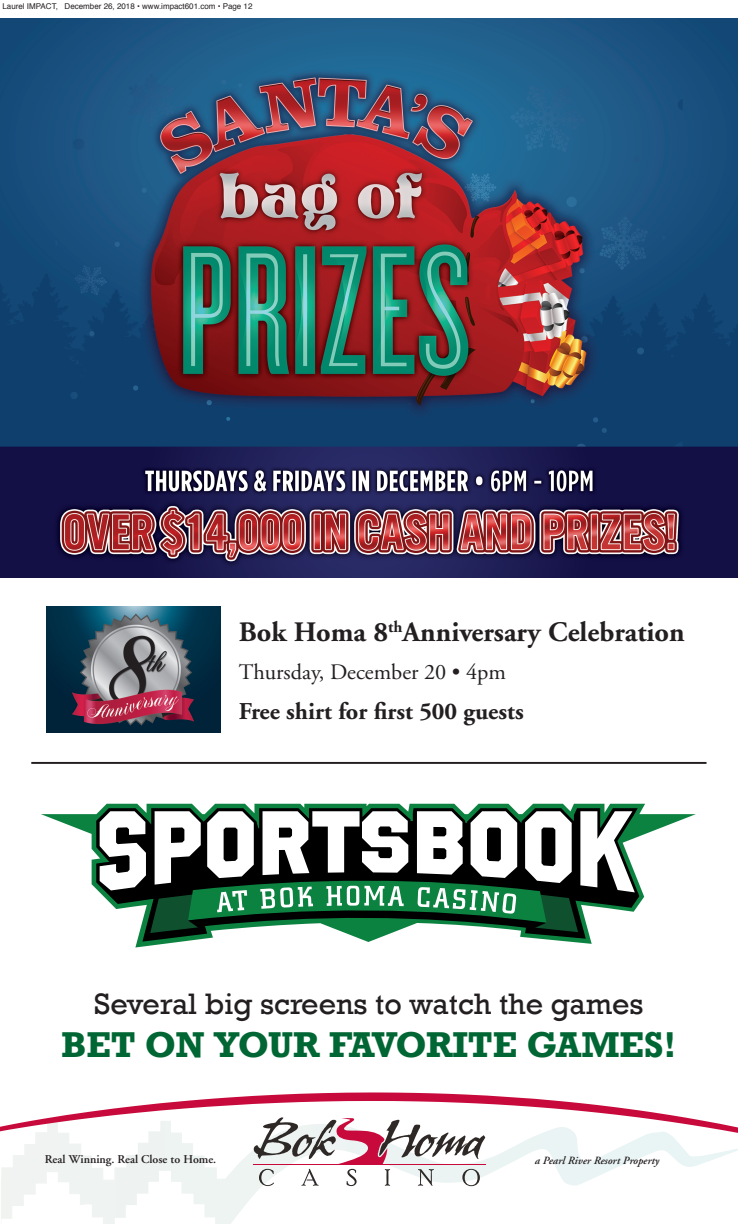
<style>
.page{position:relative;width:738px;height:1224px;background:#fff}
.page>*{position:absolute;margin:0;border:0;box-sizing:border-box;transform-origin:0 0}
.t1{font:700 33.7px "Rockwell";letter-spacing:-.01em;color:#063}
.t2{font:30.3px "Rockwell";color:#231f20}
.t3{font:700 28.1px "Adobe Garamond";color:#231f20}
.t4{font:700 24.1px "Adobe Garamond";color:#231f20}
.t5{font:22.1px "Adobe Garamond";color:#231f20}
.t6{font:600 11.9px "Adobe Garamond";color:#241f21}
.t7{font:italic 600 11px "Adobe Garamond";color:#241f21}
.t8{font:8px "Helvetica";color:#231f20}
</style>
<div class="page">
<img style="left:46px;top:607px;width:174px;height:125px">
<hr style="left:31px;top:762px;width:676px;height:2px;background:#231f20">
<svg style="left:41px;top:804px;width:655px;height:144px"></svg>
<svg style="left:96px;top:808px;width:543px;height:134px"></svg>
<svg style="left:100px;top:811px;width:535px;height:122px"></svg>
<svg style="left:1px;top:1186px;width:472px;height:38px"></svg>
<svg style="left:0;top:1092px;width:738px;height:94px"></svg>
<img style="left:0;top:18px;width:738px;height:559px">
<p class="t8" style="left:3px;top:0;width:252px">Laurel IMPACT, December 26, 2018 • www.impact601.com • Page 12</p>
<p class="t3" style="left:239px;top:617px;width:448px">Bok Homa 8<sup>th</sup>Anniversary Celebration</p>
<p class="t5" style="left:239px;top:660px;width:269px">Thursday, December 20 • 4pm</p>
<p class="t4" style="left:239px;top:698px;width:286px">Free shirt for first 500 guests</p>
<p class="t2" style="left:94px;top:986px;width:551px">Several big screens to watch the games</p>
<p class="t1" style="left:61px;top:1023px;width:617px">BET ON YOUR FAVORITE GAMES!</p>
<p class="t6" style="left:45px;top:1153px;width:173px">Real Winning. Real Close to Home.</p>
<p class="t7" style="left:535px;top:1154px;width:126px">a Pearl River Resort Property</p>
</div>
